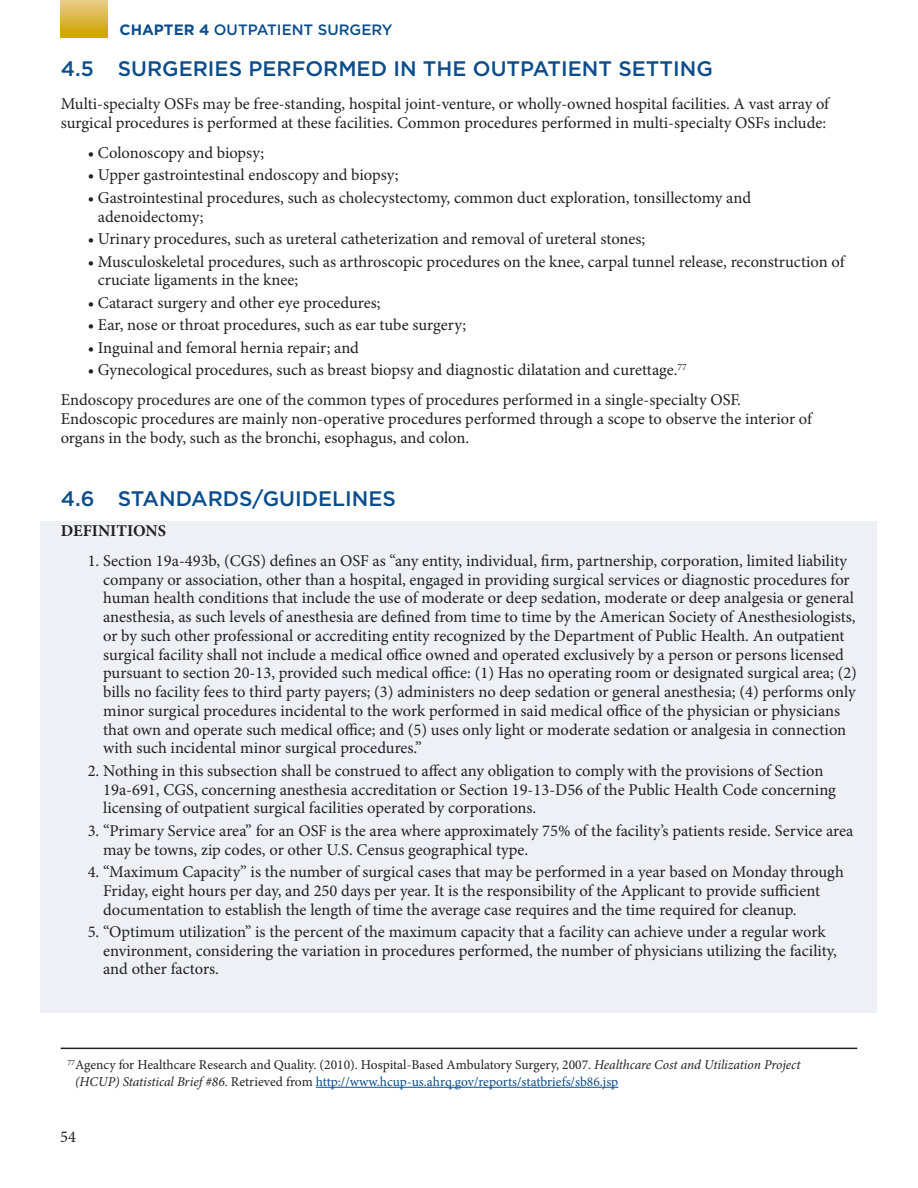
<style>
.page{position:relative;width:918px;height:1188px;background:#fff}
.page>*{position:absolute;margin:0;border:0;box-sizing:border-box;transform-origin:0 0}
.t1{font:500 21px "Gotham";color:#0b4c8c}
.t2{font:16.5px/18.8px "Minion Pro";color:#231f20}
.t3{font:700 16.5px "Minion Pro";color:#231f20}
.t4{font:500 15px "Gotham";color:#0b4c8c}
.t5{font:13.5px/16.5px "Minion Pro";color:#231f20}
.s1{font-weight:700}
.s2{font-style:italic}
.s3{color:#0b4c8c}
</style>
<div class="page">
<div style="left:40px;top:521px;width:838px;height:491px;background:#eef0f6"></div>
<hr style="left:316px;top:1087px;width:302px;height:1px;background:#0b4c8c">
<hr style="left:61px;top:1048px;width:796px;height:1px;background:#231f20">
<div style="left:60px;top:0;width:48px;height:38px;background:linear-gradient(to bottom,#e8cb8a,#d0a300)"></div>
<p class="t4" style="left:120px;top:21px;width:274px"><span class="s1">CHAPTER 4</span> OUTPATIENT SURGERY</p>
<p class="t1" style="left:61px;top:57px;width:654px">4.5 SURGERIES PERFORMED IN THE OUTPATIENT SETTING</p>
<p class="t2" style="left:61px;top:95px;width:770px">Multi-specialty OSFs may be free-standing, hospital joint-venture, or wholly-owned hospital facilities. A vast array of surgical procedures is performed at these facilities. Common procedures performed in multi-specialty OSFs include:</p>
<p class="t2" style="left:88px;top:143px;width:178px">• Colonoscopy and biopsy;</p>
<p class="t2" style="left:88px;top:166px;width:312px">• Upper gastrointestinal endoscopy and biopsy;</p>
<p class="t2" style="left:98px;top:188px;width:655px;text-indent:-10px">• Gastrointestinal procedures, such as cholecystectomy, common duct exploration, tonsillectomy and adenoidectomy;</p>
<p class="t2" style="left:88px;top:230px;width:559px">• Urinary procedures, such as ureteral catheterization and removal of ureteral stones;</p>
<p class="t2" style="left:98px;top:252px;width:748px;text-indent:-10px">• Musculoskeletal procedures, such as arthroscopic procedures on the knee, carpal tunnel release, reconstruction of cruciate ligaments in the knee;</p>
<p class="t2" style="left:88px;top:293px;width:294px">• Cataract surgery and other eye procedures;</p>
<p class="t2" style="left:88px;top:316px;width:380px">• Ear, nose or throat procedures, such as ear tube surgery;</p>
<p class="t2" style="left:88px;top:338px;width:273px">• Inguinal and femoral hernia repair; and</p>
<p class="t2" style="left:61px;top:355px;width:682px;line-height:30px;text-indent:27px">• Gynecological procedures, such as breast biopsy and diagnostic dilatation and curettage.<sup>77<br></sup>Endoscopy procedures are one of the common types of procedures performed in a single-specialty OSF.</p>
<p class="t2" style="left:61px;top:410px;width:753px">Endoscopic procedures are mainly non-operative procedures performed through a scope to observe the interior of organs in the body, such as the bronchi, esophagus, and colon.</p>
<p class="t1" style="left:61px;top:486px;width:337px">4.6 STANDARDS/GUIDELINES</p>
<p class="t3" style="left:61px;top:519px;width:107px">DEFINITIONS</p>
<p class="t2" style="left:103px;top:551px;width:755px;text-indent:-15px">1. Section 19a-493b, (CGS) defines an OSF as “any entity, individual, firm, partnership, corporation, limited liability company or association, other than a hospital, engaged in providing surgical services or diagnostic procedures for human health conditions that include the use of moderate or deep sedation, moderate or deep analgesia or general anesthesia, as such levels of anesthesia are defined from time to time by the American Society of Anesthesiologists, or by such other professional or accrediting entity recognized by the Department of Public Health. An outpatient surgical facility shall not include a medical office owned and operated exclusively by a person or persons licensed pursuant to section 20-13, provided such medical office: (1) Has no operating room or designated surgical area; (2) bills no facility fees to third party payers; (3) administers no deep sedation or general anesthesia; (4) performs only minor surgical procedures incidental to the work performed in said medical office of the physician or physicians that own and operate such medical office; and (5) uses only light or moderate sedation or analgesia in connection with such incidental minor surgical procedures.”</p>
<p class="t2" style="left:103px;top:761px;width:734px;text-indent:-15px">2. Nothing in this subsection shall be construed to affect any obligation to comply with the provisions of Section<br>19a-691, CGS, concerning anesthesia accreditation or Section 19-13-D56 of the Public Health Code concerning licensing of outpatient surgical facilities operated by corporations.</p>
<p class="t2" style="left:103px;top:821px;width:752px;text-indent:-15px">3. “Primary Service area” for an OSF is the area where approximately 75% of the facility’s patients reside. Service area may be towns, zip codes, or other U.S. Census geographical type.</p>
<p class="t2" style="left:103px;top:862px;width:742px;text-indent:-15px">4. “Maximum Capacity” is the number of surgical cases that may be performed in a year based on Monday through<br>Friday, eight hours per day, and 250 days per year. It is the responsibility of the Applicant to provide sufficient documentation to establish the length of time the average case requires and the time required for cleanup.</p>
<p class="t2" style="left:103px;top:922px;width:735px;text-indent:-15px">5. “Optimum utilization” is the percent of the maximum capacity that a facility can achieve under a regular work environment, considering the variation in procedures performed, the number of physicians utilizing the facility, and other factors.</p>
<p class="t5" style="left:75px;top:1057px;width:727px;text-indent:-8px"><sup>77</sup>Agency for Healthcare Research and Quality. (2010). Hospital-Based Ambulatory Surgery, 2007. <span class="s2">Healthcare Cost and Utilization Project (HCUP) Statistical Brief #86</span>. Retrieved from <span class="s3">http://www.hcup-us.ahrq.gov/reports/statbriefs/sb86.jsp</span></p>
<p class="t2" style="left:60px;top:1127px;width:17px">54</p>
</div>
